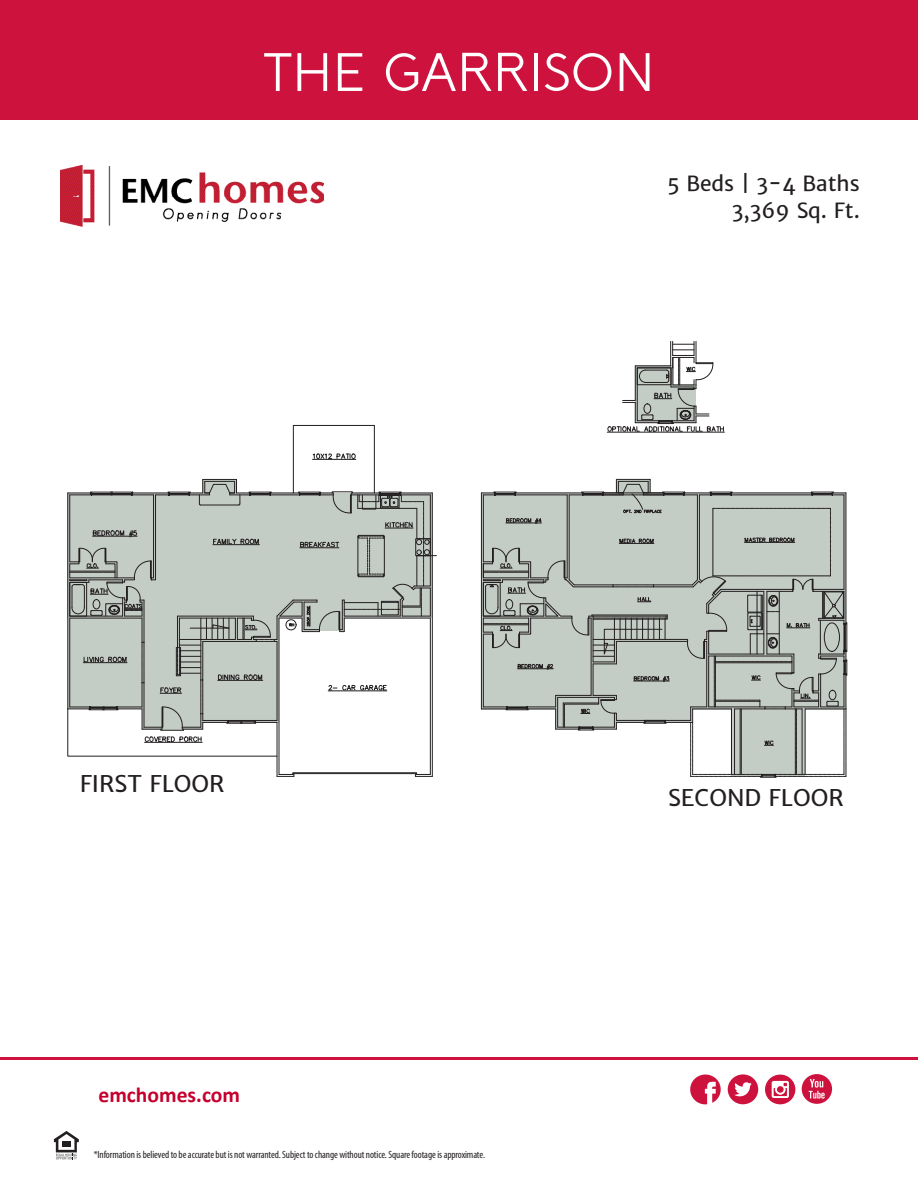
<style>
.page{position:relative;width:918px;height:1188px;background:#fff}
.page>*{position:absolute;margin:0;border:0;box-sizing:border-box;transform-origin:0 0}
.t1{font:54px "Lil Grotesk";letter-spacing:.02em;color:#fff}
.t2{font:23.1px "Merriweather Sans";color:#231f20}
.t3{font:700 21.6px "Calibri";color:#c5002e}
.t4{font:21px/27px "Merriweather Sans";color:#231f20;text-align:right}
.t5{font:condensed 10.5px "Myriad Pro";letter-spacing:-.01em;color:#231f20}
</style>
<div class="page">
<svg style="left:54px;top:1131px;width:25px;height:28px"></svg>
<div style="left:0;top:0;width:918px;height:120px;background:#cd123d"></div>
<hr style="left:0;top:1057px;width:918px;height:3px;background:#cd123d">
<img style="left:61px;top:166px;width:263px;height:60px">
<svg style="left:802px;top:1074px;width:30px;height:30px"></svg>
<svg style="left:690px;top:1074px;width:68px;height:31px"></svg>
<svg style="left:765px;top:1074px;width:31px;height:30px"></svg>
<svg style="left:607px;top:341px;width:117px;height:91px"></svg>
<hr style="left:607px;top:432px;width:117px;height:1px;background:#231f20">
<svg style="left:481px;top:479px;width:367px;height:299px"></svg>
<hr style="left:293px;top:425px;width:81px;height:1px;background:#231f20">
<hr style="left:293px;top:425px;width:1px;height:68px;background:#231f20">
<hr style="left:374px;top:425px;width:1px;height:68px;background:#231f20">
<svg style="left:312px;top:453px;width:44px;height:6px"></svg>
<hr style="left:313px;top:459px;width:43px;height:1px;background:#231f20">
<svg style="left:67px;top:479px;width:370px;height:298px"></svg>
<h1 class="t1" style="left:264px;top:39px;width:392px">THE GARRISON</h1>
<h3 class="t4" style="left:667px;top:170px;width:194px">5 Beds | 3-4 Baths<br>3,369 Sq. Ft.</h3>
<p class="t2" style="left:80px;top:769px;width:146px">FIRST FLOOR</p>
<h3 class="t3" style="left:99px;top:1079px;width:143px">emchomes.com</h3>
<p class="t5" style="left:94px;top:1148px;width:393px">*Information is believed to be accurate but is not warranted. Subject to change without notice. Square footage is approximate.</p>
<p class="t2" style="left:668px;top:783px;width:177px">SECOND FLOOR</p>
</div>
